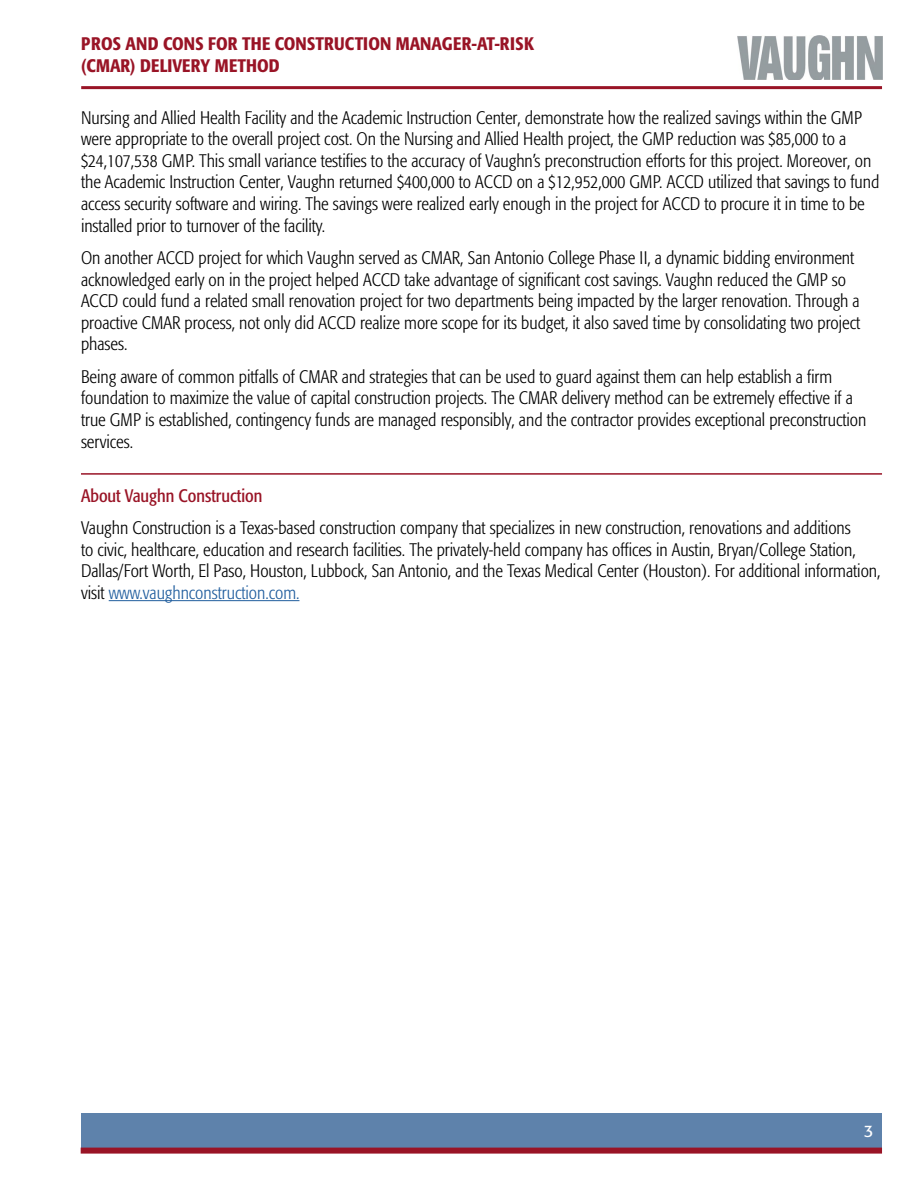
<style>
.page{position:relative;width:918px;height:1188px;background:#fff}
.page>*{position:absolute;margin:0;border:0;box-sizing:border-box;transform-origin:0 0}
.t1{font:300 condensed 18px/21.6px "Formata";color:#000}
.t2{font:500 condensed 18px/21.6px "Formata";letter-spacing:.01em;color:#991426}
.t3{font:condensed 18px "Formata";color:#991426}
.t4{font:16.5px "Formata";color:#fff}
.s1{color:#215e9e}
</style>
<div class="page">
<img style="left:737px;top:36px;width:145px;height:44px">
<div style="left:81px;top:1113px;width:801px;height:37px;background:#5e82ab"></div>
<div style="left:81px;top:1148px;width:801px;height:6px;background:#991426"></div>
<hr style="left:81px;top:86px;width:801px;height:3px;background:#991426">
<hr style="left:81px;top:473px;width:801px;height:2px;background:#991426">
<hr style="left:109px;top:600px;width:190px;height:1px;background:#215e9e">
<p class="t2" style="left:81px;top:33px;width:454px">PROS AND CONS FOR THE CONSTRUCTION MANAGER-AT-RISK (CMAR) DELIVERY METHOD</p>
<p class="t1" style="left:81px;top:106px;width:800px">Nursing and Allied Health Facility and the Academic Instruction Center, demonstrate how the realized savings within the GMP were appropriate to the overall project cost. On the Nursing and Allied Health project, the GMP reduction was $85,000 to a $24,107,538 GMP. This small variance testifies to the accuracy of Vaughn’s preconstruction efforts for this project. Moreover, on the Academic Instruction Center, Vaughn returned $400,000 to ACCD on a $12,952,000 GMP. ACCD utilized that savings to fund access security software and wiring. The savings were realized early enough in the project for ACCD to procure it in time to be installed prior to turnover of the facility.</p>
<p class="t1" style="left:81px;top:247px;width:781px">On another ACCD project for which Vaughn served as CMAR, San Antonio College Phase II, a dynamic bidding environment acknowledged early on in the project helped ACCD take advantage of significant cost savings. Vaughn reduced the GMP so ACCD could fund a related small renovation project for two departments being impacted by the larger renovation. Through a proactive CMAR process, not only did ACCD realize more scope for its budget, it also saved time by consolidating two project phases.</p>
<p class="t1" style="left:81px;top:366px;width:787px">Being aware of common pitfalls of CMAR and strategies that can be used to guard against them can help establish a firm foundation to maximize the value of capital construction projects. The CMAR delivery method can be extremely effective if a true GMP is established, contingency funds are managed responsibly, and the contractor provides exceptional preconstruction services.</p>
<p class="t3" style="left:81px;top:485px;width:183px">About Vaughn Construction</p>
<p class="t1" style="left:81px;top:517px;width:801px">Vaughn Construction is a Texas-based construction company that specializes in new construction, renovations and additions<br>to civic, healthcare, education and research facilities. The privately-held company has offices in Austin, Bryan/College Station, Dallas/Fort Worth, El Paso, Houston, Lubbock, San Antonio, and the Texas Medical Center (Houston). For additional information, visit <span class="s1">www.vaughnconstruction.com.</span></p>
<p class="t4" style="left:864px;top:1121px;width:11px">3</p>
</div>
